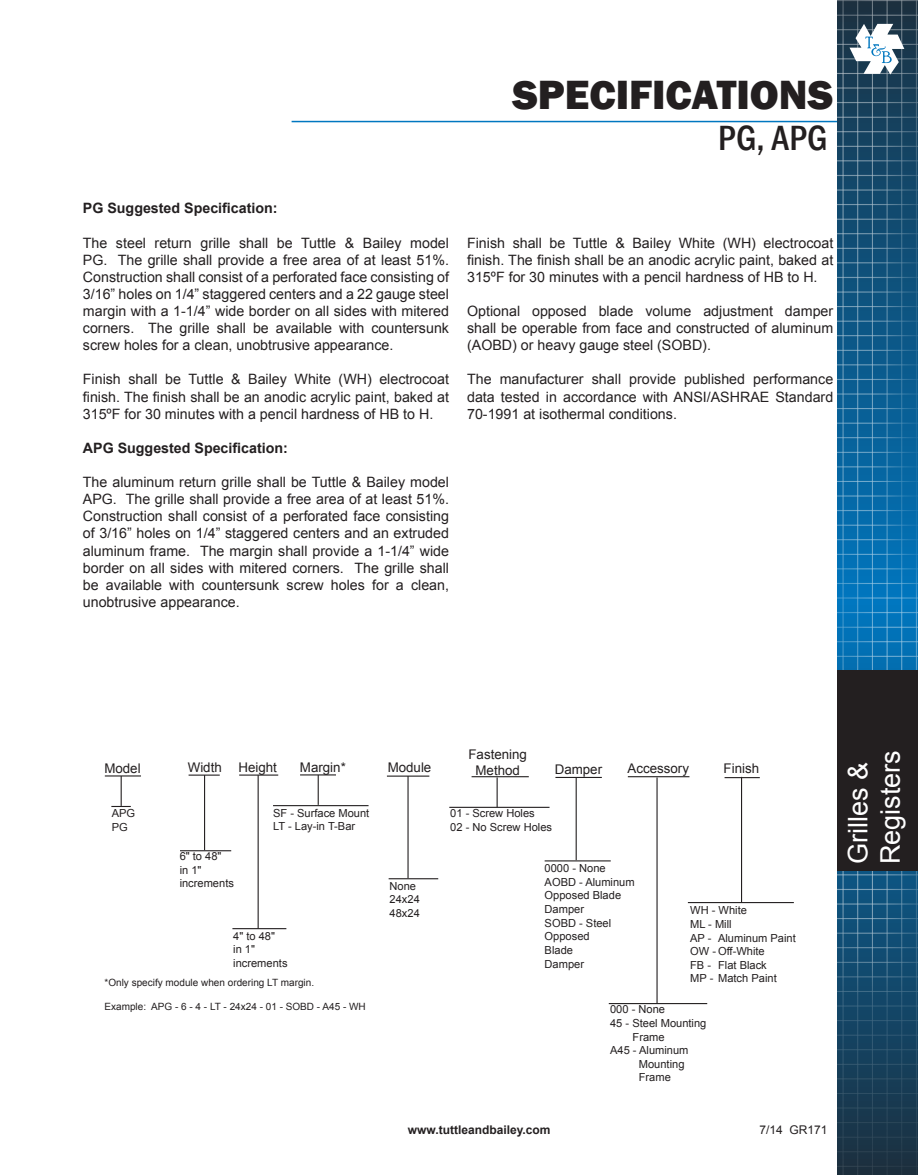
<style>
.page{position:relative;width:918px;height:1175px;background:#fff}
.page>*{position:absolute;margin:0;border:0;box-sizing:border-box;transform-origin:0 0}
.t1{font:800 42px "Franklin Gothic";color:#231f20}
.t2{font:500 condensed 36px "Franklin Gothic";color:#231f20}
.t3{font:27px/32.4px "Arial";color:#fff}
.specifiations{font:14.25px/17.1px "Arial";color:#231f20;text-align:justify}
.specifiations-2{font:700 14.25px "Arial";color:#231f20}
.t4{font:13.35px/16px "Arial";color:#231f20;text-align:center}
.t5{font:700 12px "Arial";color:#231f20}
.t6{font:12px "Arial";color:#231f20}
.t7{font:11.1px/13.6px "Arial";color:#231f20}
.t8{font:10.05px "Arial";color:#231f20}
</style>
<div class="page">
<hr style="left:292px;top:121px;width:545px;height:1px;background:#0077c0">
<img style="left:837px;top:0;width:81px;height:1174px">
<svg style="left:850px;top:24px;width:54px;height:50px"></svg>
<div style="left:837px;top:669px;width:81px;height:201px;background:#231f20"></div>
<svg style="left:111px;top:806px;width:20px;height:1px"></svg>
<hr style="left:232px;top:928px;width:54px;height:1px;background:#231f20">
<hr style="left:273px;top:805px;width:96px;height:1px;background:#231f20">
<hr style="left:105px;top:775px;width:36px;height:1px;background:#231f20">
<hr style="left:121px;top:776px;width:1px;height:30px;background:#231f20">
<hr style="left:239px;top:774px;width:39px;height:1px;background:#231f20">
<hr style="left:258px;top:775px;width:1px;height:153px;background:#231f20">
<hr style="left:300px;top:774px;width:36px;height:1px;background:#231f20">
<hr style="left:318px;top:775px;width:1px;height:30px;background:#231f20">
<hr style="left:628px;top:776px;width:61px;height:1px;background:#231f20">
<hr style="left:656px;top:777px;width:2px;height:226px;background:#231f20">
<hr style="left:609px;top:1003px;width:98px;height:1px;background:#231f20">
<hr style="left:180px;top:850px;width:51px;height:1px;background:#231f20">
<hr style="left:189px;top:774px;width:31px;height:1px;background:#231f20">
<hr style="left:204px;top:775px;width:1px;height:75px;background:#231f20">
<hr style="left:449px;top:806px;width:101px;height:2px;background:#231f20">
<hr style="left:472px;top:776px;width:57px;height:1px;background:#231f20">
<hr style="left:497px;top:777px;width:1px;height:30px;background:#231f20">
<hr style="left:555px;top:777px;width:47px;height:1px;background:#231f20">
<hr style="left:576px;top:777px;width:1px;height:83px;background:#231f20">
<hr style="left:545px;top:860px;width:66px;height:1px;background:#231f20">
<hr style="left:725px;top:777px;width:35px;height:1px;background:#231f20">
<hr style="left:741px;top:777px;width:1px;height:125px;background:#231f20">
<hr style="left:688px;top:902px;width:106px;height:1px;background:#231f20">
<hr style="left:389px;top:878px;width:49px;height:1px;background:#231f20">
<hr style="left:387px;top:775px;width:42px;height:1px;background:#231f20">
<hr style="left:407px;top:776px;width:2px;height:102px;background:#231f20">
<h1 class="t1" style="left:512px;top:68px;width:322px">SPECIFICATIONS</h1>
<p class="t2" style="left:718px;top:114px;width:111px">PG, APG</p>
<p class="specifiations-2" style="left:83px;top:199px;width:196px">PG Suggested Specification:</p>
<p class="specifiations" style="left:83px;top:234px;width:368px">The steel return grille shall be Tuttle &amp; Bailey model PG. The grille shall provide a free area of at least 51%.<br>Construction shall consist of a perforated face consisting of 3/16” holes on 1/4” staggered centers and a 22 gauge steel margin with a 1-1/4” wide border on all sides with mitered corners. The grille shall be available with countersunk screw holes for a clean, unobtrusive appearance.</p>
<p class="specifiations" style="left:83px;top:371px;width:368px">Finish shall be Tuttle &amp; Bailey White (WH) electrocoat finish. The finish shall be an anodic acrylic paint, baked at 315ºF for 30 minutes with a pencil hardness of HB to H.</p>
<p class="specifiations-2" style="left:83px;top:438px;width:207px">APG Suggested Specification:</p>
<p class="specifiations" style="left:83px;top:474px;width:368px">The aluminum return grille shall be Tuttle &amp; Bailey model APG. The grille shall provide a free area of at least 51%.<br>Construction shall consist of a perforated face consisting of 3/16” holes on 1/4” staggered centers and an extruded aluminum frame. The margin shall provide a 1-1/4” wide border on all sides with mitered corners. The grille shall be available with countersunk screw holes for a clean, unobtrusive appearance.</p>
<p class="specifiations" style="left:467px;top:234px;width:368px">Finish shall be Tuttle &amp; Bailey White (WH) electrocoat finish. The finish shall be an anodic acrylic paint, baked at 315ºF for 30 minutes with a pencil hardness of HB to H.</p>
<p class="specifiations" style="left:467px;top:303px;width:368px">Optional opposed blade volume adjustment damper shall be operable from face and constructed of aluminum (AOBD) or heavy gauge steel (SOBD).</p>
<p class="specifiations" style="left:467px;top:371px;width:368px">The manufacturer shall provide published performance data tested in accordance with ANSI/ASHRAE Standard 70-1991 at isothermal conditions.</p>
<p class="t4" style="left:468px;top:746px;width:60px">Fastening<br>Method</p>
<p class="t7" style="left:450px;top:806px;width:103px">01 - Screw Holes<br>02 - No Screw Holes</p>
<p class="t7" style="left:545px;top:861px;width:92px">0000 - None<br>AOBD - Aluminum<br>Opposed Blade<br>Damper<br>SOBD - Steel<br>Opposed<br>Blade<br>Damper</p>
<p class="t4" style="left:238px;top:759px;width:40px">Height</p>
<p class="t4" style="left:300px;top:759px;width:47px">Margin*</p>
<p class="t4" style="left:628px;top:761px;width:63px">Accessory</p>
<p class="t4" style="left:188px;top:759px;width:36px">Width</p>
<p class="t4" style="left:388px;top:759px;width:45px">Module</p>
<p class="t4" style="left:104px;top:760px;width:38px">Model</p>
<p class="t4" style="left:724px;top:761px;width:37px">Finish</p>
<p class="t4" style="left:555px;top:761px;width:49px">Damper</p>
<p class="t7" style="left:273px;top:806px;width:98px">SF - Surface Mount<br>LT - Lay-in T-Bar</p>
<p class="t7" style="left:112px;top:806px;width:25px">APG<br>PG</p>
<p class="t7" style="left:180px;top:849px;width:56px">6" to 48"<br>in 1" increments</p>
<p class="t7" style="left:390px;top:879px;width:32px">None<br>24x24<br>48x24</p>
<p class="t7" style="left:690px;top:903px;width:107px">WH - White<br>ML - Mill<br>AP - Aluminum Paint<br>OW - Off-White<br>FB - Flat Black<br>MP - Match Paint</p>
<p class="t7" style="left:233px;top:929px;width:56px">4" to 48"<br>in 1" increments</p>
<p class="t8" style="left:104px;top:976px;width:211px">*Only specify module when ordering LT margin.</p>
<p class="t8" style="left:104px;top:1000px;width:263px">Example: APG - 6 - 4 - LT - 24x24 - 01 - SOBD - A45 - WH</p>
<p class="t7" style="left:610px;top:1002px;width:56px">000 - None</p>
<p class="t7" style="left:610px;top:1016px;width:98px">45 - Steel Mounting</p>
<p class="t7" style="left:633px;top:1030px;width:34px">Frame</p>
<p class="t7" style="left:610px;top:1043px;width:80px">A45 - Aluminum</p>
<p class="t7" style="left:639px;top:1057px;width:47px">Mounting</p>
<p class="t7" style="left:639px;top:1070px;width:34px">Frame</p>
<p class="t5" style="left:408px;top:1122px;width:144px">www.tuttleandbailey.com</p>
<p class="t6" style="left:759px;top:1122px;width:70px">7/14 GR171</p>
<h3 class="t3" style="left:842px;top:864px;width:116px;rotate:-90deg">Grilles &amp;<br>Registers</h3>
</div>
